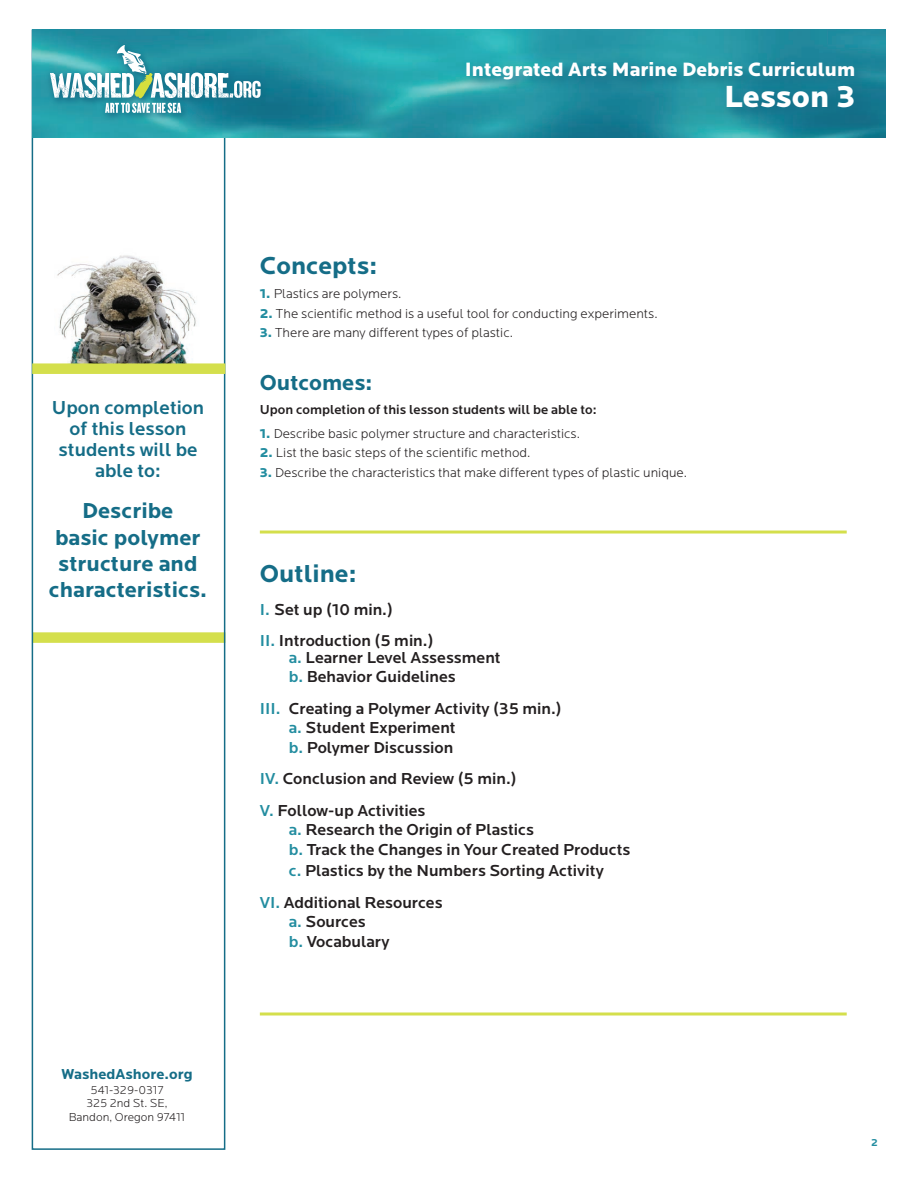
<style>
.page{position:relative;width:918px;height:1188px;background:#fff}
.page>*{position:absolute;margin:0;border:0;box-sizing:border-box;transform-origin:0 0}
.t1{font:900 31.65px "Locator";color:#fff}
.t2{font:700 25.5px "Locator";color:#156d87}
.t3{font:700 22.5px/26.1px "Locator";color:#156d87;text-align:center}
.t4{font:900 20.1px "Locator";color:#fff}
.t5{font:500 19.5px/21px "Locator";color:#156d87;text-align:center}
.t6{font:500 16.5px/19.5px "Locator";color:#231f20}
.t7{font:700 15px "Locator";color:#156d87}
.t8{font:300 13.5px "Locator";color:#231f20}
.t9{font:500 13.5px "Locator";color:#231f20}
.t10{font:300 12px/13.5px "Locator";color:#231f20;text-align:center}
.t11{font:700 10.5px "Locator";color:#238da0}
.s1{font-weight:900;color:#238da0}
.s2{color:#238da0}
</style>
<div class="page">
<img style="left:57px;top:255px;width:139px;height:108px">
<div style="left:32px;top:632px;width:193px;height:11px;background:#d4df4c"></div>
<div style="left:32px;top:29px;width:193px;height:1121px;border:2px solid #156d87"></div>
<img style="left:32px;top:29px;width:853px;height:108px">
<div style="left:48px;top:43px;width:221px;height:78px;background:#156d87;opacity:.75"></div>
<div style="left:44px;top:39px;width:223px;height:80px;background:#156d87;opacity:.75"></div>
<svg style="left:50px;top:45px;width:211px;height:68px"></svg>
<div style="left:32px;top:363px;width:193px;height:11px;background:#d4df4c"></div>
<hr style="left:260px;top:531px;width:587px;height:3px;background:#d4df4c">
<svg style="left:260px;top:1012px;width:587px;height:4px;background:#dee678"></svg>
<svg style="left:463px;top:58px;width:407px;height:65px;background:#208a9c"></svg>
<p class="t4" style="left:465px;top:57px;width:392px">Integrated Arts Marine Debris Curriculum</p>
<h1 class="t1" style="left:724px;top:78px;width:133px">Lesson 3</h1>
<p class="t5" style="left:52px;top:397px;width:154px">Upon completion of this lesson students will be able to:</p>
<h3 class="t3" style="left:49px;top:498px;width:160px">Describe<br>basic polymer structure and characteristics.</h3>
<p class="t7" style="left:61px;top:1065px;width:133px">WashedAshore.org</p>
<p class="t10" style="left:69px;top:1084px;width:118px">541-329-0317<br>325 2nd St. SE,<br>Bandon, Oregon 97411</p>
<h2 class="t2" style="left:260px;top:251px;width:119px">Concepts:</h2>
<p class="t8" style="left:260px;top:287px;width:143px"><span class="s1">1.</span> Plastics are polymers.</p>
<p class="t8" style="left:260px;top:306px;width:399px"><span class="s1">2.</span> The scientific method is a useful tool for conducting experiments.</p>
<p class="t8" style="left:260px;top:326px;width:255px"><span class="s1">3.</span> There are many different types of plastic.</p>
<h3 class="t3" style="left:260px;top:370px;width:114px">Outcomes:</h3>
<p class="t9" style="left:260px;top:402px;width:338px">Upon completion of this lesson students will be able to:</p>
<p class="t8" style="left:260px;top:426px;width:322px"><span class="s1">1.</span> Describe basic polymer structure and characteristics.</p>
<p class="t8" style="left:260px;top:446px;width:272px"><span class="s1">2.</span> List the basic steps of the scientific method.</p>
<p class="t8" style="left:260px;top:465px;width:429px"><span class="s1">3.</span> Describe the characteristics that make different types of plastic unique.</p>
<h2 class="t2" style="left:260px;top:559px;width:98px">Outline:</h2>
<p class="t6" style="left:260px;top:594px;width:175px;line-height:31.5px"><span class="s2">I.</span> Set up (10 min.)<br><span class="s2">II.</span> Introduction (5 min.)</p>
<p class="t6" style="left:289px;top:648px;width:213px"><span class="s2">a.</span> Learner Level Assessment <span class="s2">b.</span> Behavior Guidelines</p>
<p class="t6" style="left:289px;top:699px;width:275px;text-indent:-29px"><span class="s2">III.</span> Creating a Polymer Activity (35 min.) <span class="s2">a.</span> Student Experiment<br><span class="s2">b.</span> Polymer Discussion</p>
<p class="t6" style="left:260px;top:764px;width:258px;line-height:31.5px"><span class="s2">IV.</span> Conclusion and Review (5 min.)<br><span class="s2">V.</span> Follow-up Activities</p>
<p class="t6" style="left:289px;top:821px;width:343px"><span class="s2">a.</span> Research the Origin of Plastics<br><span class="s2">b.</span> Track the Changes in Your Created Products</p>
<p class="t6" style="left:260px;top:856px;width:345px;line-height:31.5px;text-indent:29px"><span class="s2">c.</span> Plastics by the Numbers Sorting Activity<br><span class="s2">VI.</span> Additional Resources</p>
<p class="t6" style="left:289px;top:913px;width:102px"><span class="s2">a.</span> Sources<br><span class="s2">b.</span> Vocabulary</p>
<p class="t11" style="left:871px;top:1136px;width:8px">2</p>
</div>
